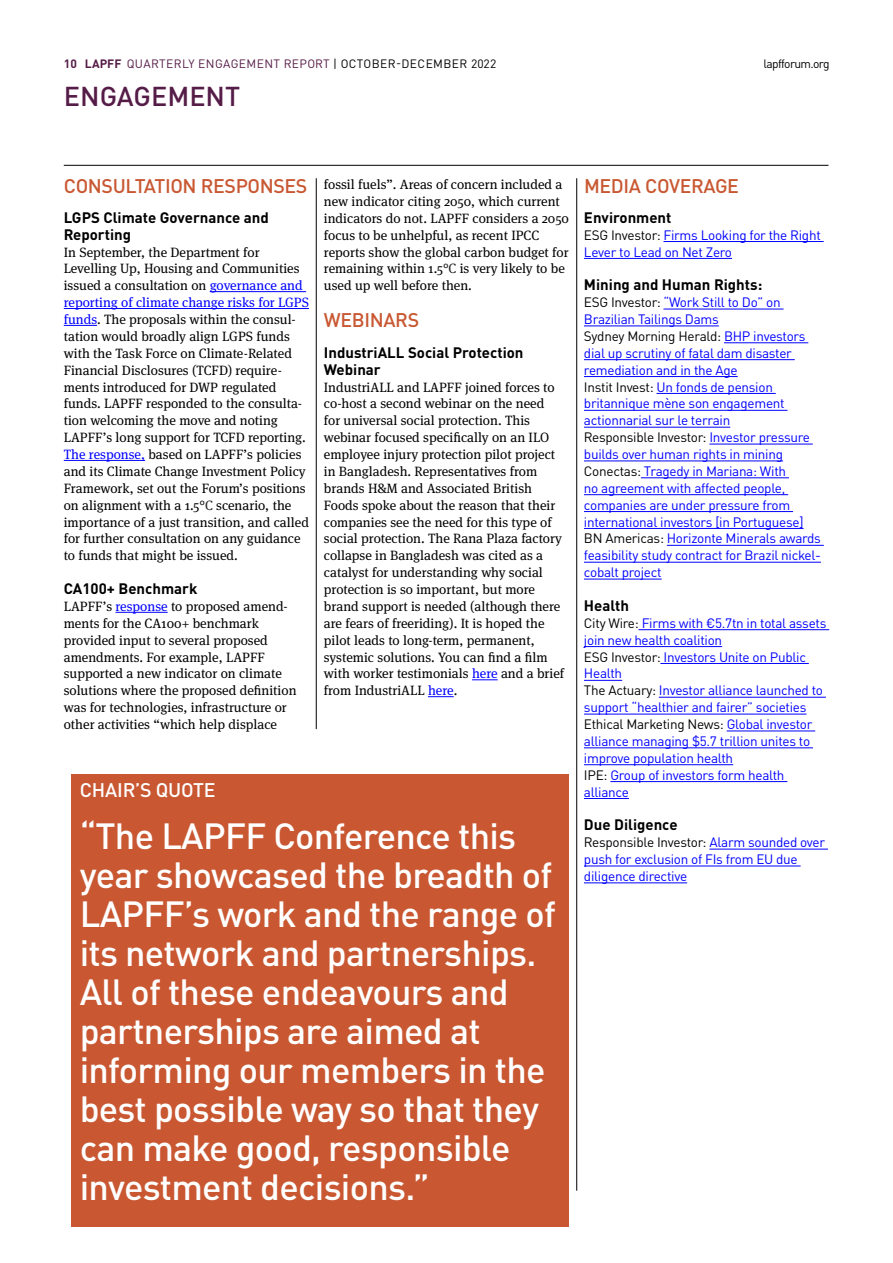
<style>
.page{position:relative;width:893px;height:1263px;background:#fff}
.page>*{position:absolute;margin:0;border:0;box-sizing:border-box;transform-origin:0 0}
.t1{font:500 36px/39px "DINOT";letter-spacing:-.02em;color:#fff}
.t2{font:500 27px "DINOT";color:#551c47}
.t3{font:500 19.5px "DINOT";letter-spacing:-.02em;color:#c95832}
.t4{font:500 19.5px "DINOT";letter-spacing:-.01em;color:#fff}
.t5{font:700 15px/16.8px "DINOT";color:#000}
.t6{font:13.5px/16.8px "Meta Serif OT";color:#000}
.t7{font:13.5px/16.8px "DINOT";letter-spacing:-.02em;color:#00f}
.t8{font:12px "DINOT";letter-spacing:.035em;color:#551c47}
.t9{font:12px "DINOT";letter-spacing:-.05em;color:#000}
.s1{font-weight:700}
.s2{color:#000}
.s3{color:#00f}
.s4{color:#202124}
</style>
<div class="page">
<hr style="left:64px;top:165px;width:764px;height:1px;background:#000">
<hr style="left:576px;top:178px;width:1px;height:1013px;background:#000">
<hr style="left:316px;top:178px;width:1px;height:551px;background:#000">
<hr style="left:663px;top:241px;width:161px;height:1px;background:#00f">
<hr style="left:584px;top:258px;width:148px;height:1px;background:#00f">
<hr style="left:663px;top:309px;width:120px;height:1px;background:#00f">
<hr style="left:584px;top:326px;width:135px;height:1px;background:#00f">
<hr style="left:724px;top:342px;width:84px;height:1px;background:#00f">
<hr style="left:584px;top:359px;width:211px;height:1px;background:#00f">
<hr style="left:584px;top:376px;width:154px;height:1px;background:#00f">
<hr style="left:656px;top:393px;width:120px;height:1px;background:#00f">
<hr style="left:584px;top:410px;width:203px;height:1px;background:#00f">
<hr style="left:584px;top:427px;width:146px;height:1px;background:#00f">
<hr style="left:709px;top:444px;width:104px;height:1px;background:#00f">
<hr style="left:584px;top:461px;width:199px;height:1px;background:#00f">
<hr style="left:641px;top:477px;width:148px;height:1px;background:#00f">
<hr style="left:584px;top:494px;width:204px;height:1px;background:#00f">
<hr style="left:584px;top:511px;width:209px;height:1px;background:#00f">
<hr style="left:584px;top:528px;width:219px;height:1px;background:#00f">
<hr style="left:667px;top:545px;width:157px;height:1px;background:#00f">
<hr style="left:584px;top:562px;width:237px;height:1px;background:#00f">
<hr style="left:584px;top:579px;width:78px;height:1px;background:#00f">
<hr style="left:639px;top:629px;width:190px;height:1px;background:#00f">
<hr style="left:584px;top:646px;width:138px;height:1px;background:#00f">
<hr style="left:660px;top:663px;width:149px;height:1px;background:#00f">
<hr style="left:584px;top:680px;width:38px;height:1px;background:#00f">
<hr style="left:659px;top:697px;width:167px;height:1px;background:#00f">
<hr style="left:584px;top:714px;width:222px;height:1px;background:#00f">
<hr style="left:727px;top:731px;width:88px;height:1px;background:#00f">
<hr style="left:584px;top:747px;width:229px;height:1px;background:#00f">
<hr style="left:584px;top:764px;width:149px;height:1px;background:#00f">
<hr style="left:610px;top:781px;width:177px;height:1px;background:#00f">
<hr style="left:584px;top:798px;width:45px;height:1px;background:#00f">
<hr style="left:709px;top:849px;width:119px;height:1px;background:#00f">
<hr style="left:584px;top:866px;width:217px;height:1px;background:#00f">
<hr style="left:584px;top:882px;width:103px;height:1px;background:#00f">
<svg style="left:472px;top:679px;width:26px;height:1px"></svg>
<svg style="left:428px;top:696px;width:26px;height:1px"></svg>
<hr style="left:210px;top:291px;width:96px;height:1px;background:#00f">
<hr style="left:64px;top:308px;width:245px;height:1px;background:#00f">
<hr style="left:64px;top:325px;width:33px;height:1px;background:#00f">
<hr style="left:64px;top:460px;width:81px;height:1px;background:#00f">
<hr style="left:116px;top:612px;width:52px;height:1px;background:#00f">
<div style="left:71px;top:774px;width:498px;height:453px;background:#c95832"></div>
<p class="t8" style="left:64px;top:54px;width:434px"><span class="s1">10 LAPFF</span> QUARTERLY ENGAGEMENT REPORT <span class="s2">| OCTOBER-DECEMBER 2022</span></p>
<p class="t9" style="left:763px;top:55px;width:68px">lapfforum.org</p>
<h2 class="t2" style="left:64px;top:75px;width:178px">ENGAGEMENT</h2>
<h3 class="t3" style="left:64px;top:171px;width:245px">CONSULTATION RESPONSES</h3>
<p class="t5" style="left:64px;top:208px;width:207px">LGPS Climate Governance and<br>Reporting</p>
<p class="t6" style="left:64px;top:244px;width:247px">In September, the Department for Levelling Up, Housing and Communities issued a consultation on <span class="s3">governance and reporting of climate change risks for LGPS funds</span>. The proposals within the consul&shy;tation would broadly align LGPS funds with the Task Force on Climate-Related Financial Disclosures (TCFD) require&shy;ments introduced for DWP regulated funds. LAPFF responded to the consulta&shy;tion welcoming the move and noting LAPFF’s long support for TCFD reporting.<br><span class="s3">The response,</span> based on LAPFF’s policies and its Climate Change Investment Policy Framework, set out the Forum’s positions on alignment with a 1.5<span class="s4">°C</span> scenario, the importance of a just transition, and called for further consultation on any guidance to funds that might be issued.</p>
<p class="t5" style="left:64px;top:579px;width:135px">CA100+ Benchmark</p>
<p class="t6" style="left:64px;top:598px;width:234px">LAPFF’s <span class="s3">response</span> to proposed amend&shy;ments for the CA100+ benchmark provided input to several proposed amendments. For example, LAPFF supported a new indicator on climate solutions where the proposed definition was for technologies, infrastructure or other activities “which help displace</p>
<p class="t6" style="left:324px;top:176px;width:247px">fossil fuels”. Areas of concern included a new indicator citing 2050, which current indicators do not. LAPFF considers a 2050 focus to be unhelpful, as recent IPCC reports show the global carbon budget for remaining within 1.5<span class="s4">°C</span> is very likely to be used up well before then.</p>
<h3 class="t3" style="left:324px;top:305px;width:97px">WEBINARS</h3>
<p class="t5" style="left:324px;top:343px;width:201px">IndustriALL Social Protection<br>Webinar</p>
<p class="t6" style="left:324px;top:379px;width:242px">IndustriALL and LAPFF joined forces to co-host a second webinar on the need for universal social protection. This webinar focused specifically on an ILO employee injury protection pilot project in Bangladesh. Representatives from brands H&amp;M and Associated British Foods spoke about the reason that their companies see the need for this type of social protection. The Rana Plaza factory collapse in Bangladesh was cited as a catalyst for understanding why social protection is so important, but more brand support is needed (although there are fears of freeriding). It is hoped the pilot leads to long-term, permanent, systemic solutions. You can find a film with worker testimonials <span class="s3">here</span> and a brief from IndustriALL <span class="s3">here</span>.</p>
<h3 class="t4" style="left:80px;top:775px;width:137px">CHAIR’S QUOTE</h3>
<p class="t1" style="left:80px;top:813px;width:478px">“The LAPFF Conference this year showcased the breadth of<br>LAPFF’s work and the range of its network and partnerships.<br>All of these endeavours and partnerships are aimed at informing our members in the best possible way so that they can make good, responsible investment decisions.”</p>
<h3 class="t3" style="left:584px;top:171px;width:156px">MEDIA COVERAGE</h3>
<p class="t5" style="left:584px;top:208px;width:89px">Environment</p>
<p class="t7" style="left:584px;top:225px;width:238px"><span class="s2">ESG Investor:</span> Firms Looking for the Right<br>Lever to Lead on Net Zero</p>
<p class="t5" style="left:584px;top:275px;width:180px">Mining and Human Rights:</p>
<p class="t7" style="left:584px;top:293px;width:238px"><span class="s2">ESG Investor:</span> “Work Still to Do” on Brazilian Tailings Dams<br><span class="s2">Sydney Morning Herald:</span> BHP investors dial up scrutiny of fatal dam disaster remediation and in the Age<br><span class="s2">Instit Invest:</span> Un fonds de pension britannique mène son engagement actionnarial sur le terrain<br><span class="s2">Responsible Investor:</span> Investor pressure builds over human rights in mining <span class="s2">Conectas:</span> Tragedy in Mariana: With<br>no agreement with affected people, companies are under pressure from international investors [in Portuguese] <span class="s2">BN Americas:</span> Horizonte Minerals awards feasibility study contract for Brazil nickel&shy;cobalt project</p>
<p class="t5" style="left:584px;top:596px;width:47px">Health</p>
<p class="t7" style="left:584px;top:613px;width:244px"><span class="s2">City Wire:</span> Firms with €5.7tn in total assets join new health coalition<br><span class="s2">ESG Investor:</span> Investors Unite on Public<br>Health<br><span class="s2">The Actuary:</span> Investor alliance launched to support “healthier and fairer” societies<br><span class="s2">Ethical Marketing News:</span> Global investor alliance managing $5.7 trillion unites to improve population health<br><span class="s2">IPE:</span> Group of investors form health alliance</p>
<p class="t5" style="left:584px;top:815px;width:95px">Due Diligence</p>
<p class="t7" style="left:584px;top:833px;width:243px"><span class="s2">Responsible Investor:</span> Alarm sounded over push for exclusion of FIs from EU due diligence directive</p>
</div>
